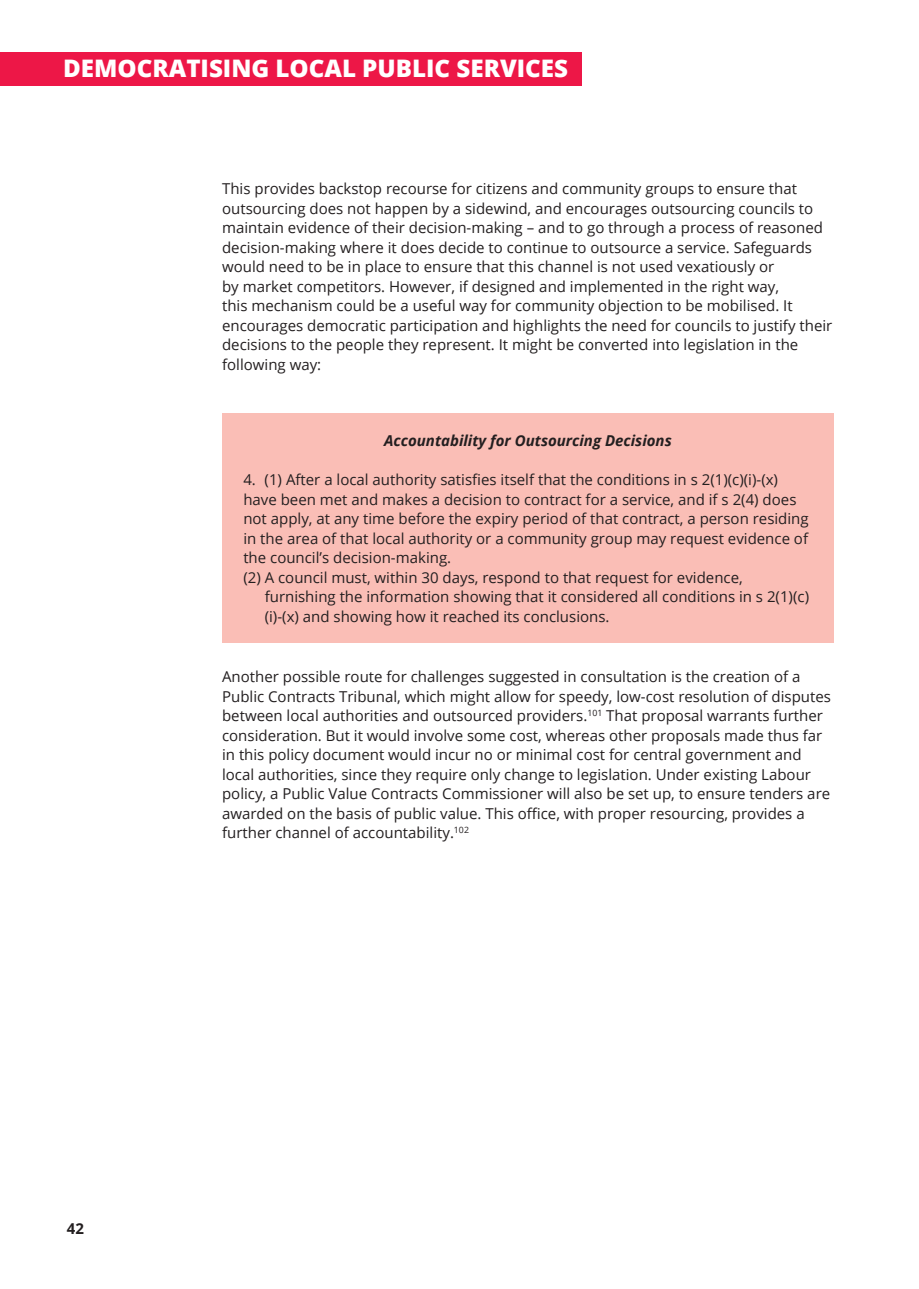
<style>
.page{position:relative;width:919px;height:1289px;background:#fff}
.page>*{position:absolute;margin:0;border:0;box-sizing:border-box;transform-origin:0 0}
.t1{font:800 24.15px "Open Sans";color:#fff}
.t2{font:15px/19.5px "Open Sans";color:#231f20}
.t3{font:italic 700 15px "Open Sans";color:#231f20}
.t4{font:700 15px "Open Sans";color:#231f20}
</style>
<div class="page">
<div style="left:0;top:52px;width:581px;height:34px;background:#ed1747"></div>
<div style="left:222px;top:413px;width:611px;height:230px;background:#fabeb6"></div>
<h1 class="t1" style="left:63px;top:50px;width:506px">DEMOCRATISING LOCAL PUBLIC SERVICES</h1>
<p class="t2" style="left:222px;top:179px;width:611px">This provides backstop recourse for citizens and community groups to ensure that outsourcing does not happen by a sidewind, and encourages outsourcing councils to maintain evidence of their decision-making – and to go through a process of reasoned decision-making where it does decide to continue to outsource a service. Safeguards would need to be in place to ensure that this channel is not used vexatiously or<br>by market competitors. However, if designed and implemented in the right way,<br>this mechanism could be a useful way for community objection to be mobilised. It encourages democratic participation and highlights the need for councils to justify their decisions to the people they represent. It might be converted into legislation in the following way:</p>
<p class="t3" style="left:384px;top:430px;width:289px">Accountability for Outsourcing Decisions</p>
<p class="t2" style="left:243px;top:469px;width:567px">4. (1) After a local authority satisfies itself that the conditions in s 2(1)(c)(i)-(x) have been met and makes a decision to contract for a service, and if s 2(4) does not apply, at any time before the expiry period of that contract, a person residing in the area of that local authority or a community group may request evidence of the council’s decision-making.</p>
<p class="t2" style="left:265px;top:567px;width:546px;text-indent:-21px">(2) A council must, within 30 days, respond to that request for evidence, furnishing the information showing that it considered all conditions in s 2(1)(c) (i)-(x) and showing how it reached its conclusions.</p>
<p class="t2" style="left:222px;top:666px;width:610px">Another possible route for challenges suggested in consultation is the creation of a Public Contracts Tribunal, which might allow for speedy, low-cost resolution of disputes between local authorities and outsourced providers. <sup>101</sup> That proposal warrants further consideration. But it would involve some cost, whereas other proposals made thus far in this policy document would incur no or minimal cost for central government and local authorities, since they require only change to legislation. Under existing Labour policy, a Public Value Contracts Commissioner will also be set up, to ensure tenders are awarded on the basis of public value. This office, with proper resourcing, provides a further channel of accountability. <sup>102</sup></p>
<p class="t4" style="left:67px;top:1217px;width:19px">42</p>
</div>
